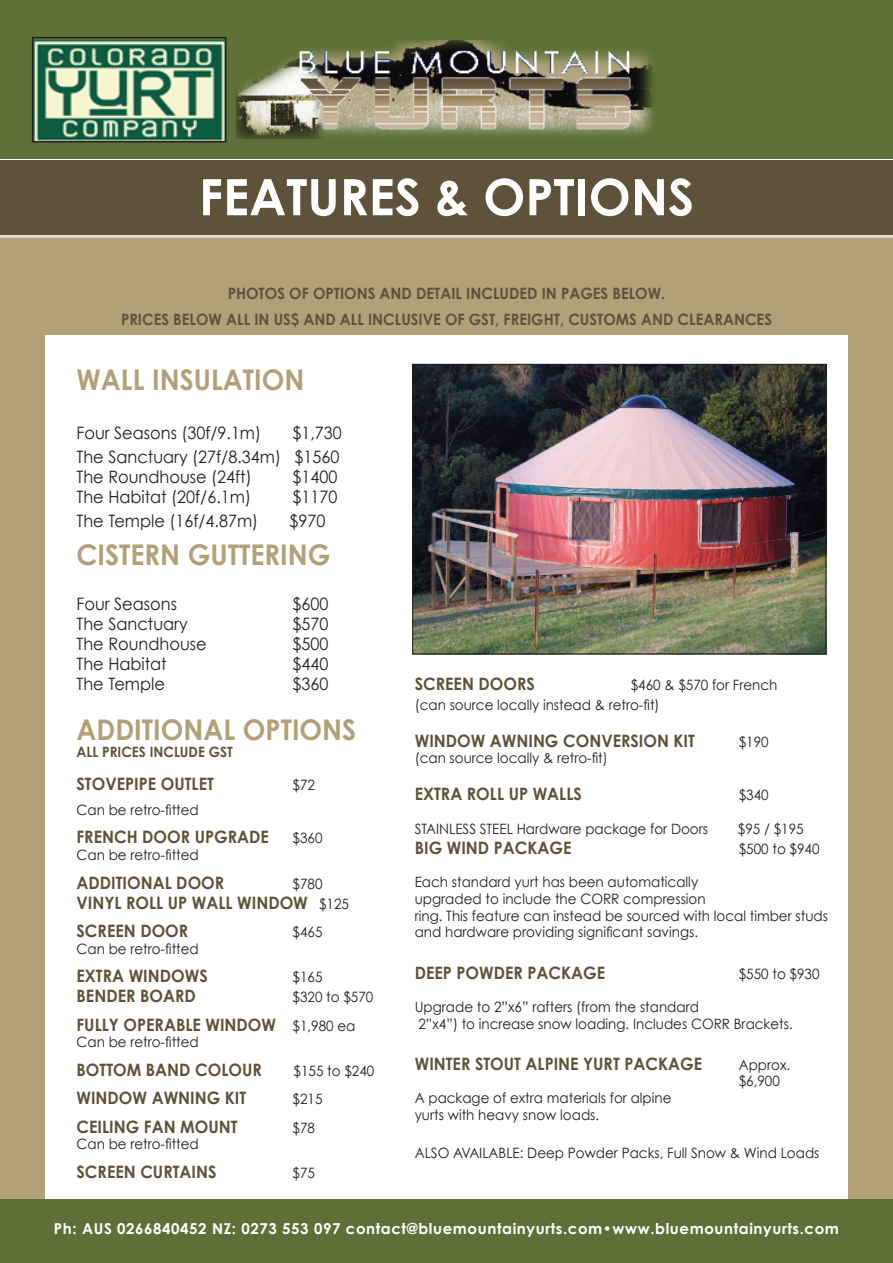
<style>
.page{position:relative;width:893px;height:1263px;background:#fff}
.page>*{position:absolute;margin:0;border:0;box-sizing:border-box;transform-origin:0 0}
.t1{font:700 50.25px "Century Gothic";color:#fff}
.t2{font:700 28.5px "Century Gothic";color:#b2a078;scale:.95 1}
.t3{font:700 17.1px "Century Gothic";color:#5e533a;scale:.95 1}
.t4{font:17.1px/24.3px "Century Gothic";color:#231f20;text-align:right;scale:.95 1}
.t5{font:700 15.6px/26.8px "Century Gothic";color:#5e533a;text-align:center;scale:.95 1}
.t6{font:700 15px "Century Gothic";letter-spacing:.04em;color:#fff}
.t7{font:14.25px/16.6px "Century Gothic";color:#231f20;scale:.95 1}
.t8{font:700 14.25px "Century Gothic";color:#5e533a;scale:.95 1}
.s1{font-weight:400;font-size:14.25px;color:#231f20}
</style>
<div class="page">
<div style="left:0;top:227px;width:893px;height:978px;background:#b2a078"></div>
<div style="left:0;top:161px;width:893px;height:78px;background:#fff;opacity:.75"></div>
<div style="left:0;top:161px;width:893px;height:74px;background:#5e533a"></div>
<div style="left:45px;top:336px;width:803px;height:876px;background:#fff"></div>
<div style="left:0;top:1199px;width:893px;height:64px;background:#5e7037"></div>
<div style="left:0;top:0;width:893px;height:158px;background:#5e7037"></div>
<img style="left:236px;top:41px;width:418px;height:98px">
<img style="left:414px;top:366px;width:410px;height:286px">
<div style="left:412px;top:364px;width:414px;height:290px;border:1px solid #231f20"></div>
<img style="left:35px;top:40px;width:188px;height:99px">
<div style="left:32px;top:37px;width:194px;height:105px;border:2px solid #231f20"></div>
<h1 class="t1" style="left:199px;top:165px;width:493px">FEATURES &amp; OPTIONS</h1>
<p class="t5" style="left:121px;top:279px;width:687px">PHOTOS OF OPTIONS AN D DETAIL INCLUDED IN PAGES BELOW.<br>PRICES BELOW ALL IN US$ AN D ALL INCLUSIVE OF GST, FREIGHT, CUSTOMS AN D CLEARANCES</p>
<h2 class="t2" style="left:77px;top:361px;width:205px">WALL INSULATION</h2>
<p class="t4" style="left:77px;top:420px;width:196px">Four Seasons (30f/9.1m)</p>
<p class="t4" style="left:77px;top:420px;width:281px">$1,730<br>The Sanctuary (27f/8.34m) $1560</p>
<p class="t4" style="left:77px;top:465px;width:186px">The Roundhouse (24ft)</p>
<p class="t4" style="left:293px;top:465px;width:49px">$1400</p>
<p class="t4" style="left:77px;top:485px;width:185px">The Habitat (20f/6.1m)</p>
<p class="t4" style="left:293px;top:485px;width:49px">$1170</p>
<p class="t4" style="left:77px;top:509px;width:193px">The Temple (16f/4.87m)</p>
<p class="t4" style="left:290px;top:509px;width:39px">$970</p>
<h2 class="t2" style="left:77px;top:537px;width:269px">CISTERN GUTTERIN G</h2>
<p class="t4" style="left:77px;top:592px;width:107px">Four Seasons</p>
<p class="t4" style="left:293px;top:592px;width:39px">$600</p>
<p class="t4" style="left:77px;top:612px;width:119px">The Sanctuary</p>
<p class="t4" style="left:293px;top:612px;width:39px">$570</p>
<p class="t4" style="left:77px;top:632px;width:139px">The Roundhouse</p>
<p class="t4" style="left:293px;top:632px;width:39px">$500</p>
<p class="t4" style="left:77px;top:651px;width:97px">The Habitat</p>
<p class="t4" style="left:293px;top:651px;width:39px">$440</p>
<p class="t4" style="left:77px;top:671px;width:95px">The Temple</p>
<p class="t4" style="left:293px;top:671px;width:39px">$360</p>
<h2 class="t2" style="left:77px;top:712px;width:296px">ADDITIONAL OPTIONS</h2>
<p class="t8" style="left:77px;top:743px;width:149px">ALL PRICES INCLUDE GST</p>
<p class="t3" style="left:77px;top:773px;width:146px">STOVEPIP E OUTLET</p>
<p class="t7" style="left:293px;top:776px;width:25px">$72</p>
<p class="t7" style="left:77px;top:801px;width:130px">Can be retro-fitted</p>
<p class="t3" style="left:77px;top:826px;width:204px">FRENCH DOOR UPGRADE</p>
<p class="t7" style="left:293px;top:830px;width:33px">$360</p>
<p class="t7" style="left:77px;top:846px;width:130px">Can be retro-fitted</p>
<p class="t3" style="left:77px;top:872px;width:157px">ADDITIONAL DOO R</p>
<p class="t7" style="left:293px;top:875px;width:33px">$780</p>
<p class="t3" style="left:77px;top:892px;width:133px">VINYL ROLL UP WALL</p>
<p class="t3" style="left:237px;top:892px;width:119px">WINDOW <span class="s1">$125</span></p>
<p class="t3" style="left:77px;top:920px;width:81px">SCREEN DOO</p>
<p class="t3" style="left:179px;top:920px;width:11px">R</p>
<p class="t7" style="left:293px;top:923px;width:33px">$465</p>
<p class="t7" style="left:77px;top:940px;width:130px">Can be retro-fitted</p>
<p class="t3" style="left:77px;top:965px;width:140px">EXTRA WIN DOWS</p>
<p class="t7" style="left:293px;top:968px;width:33px">$165</p>
<p class="t3" style="left:77px;top:985px;width:42px">BENDER</p>
<p class="t3" style="left:140px;top:985px;width:37px">BOARD</p>
<p class="t7" style="left:293px;top:988px;width:86px">$320 to $570</p>
<p class="t3" style="left:77px;top:1014px;width:295px">FULLY OPERABLE WIN DOW <span class="s1">$1,980 ea</span></p>
<p class="t7" style="left:77px;top:1034px;width:130px">Can be retro-fitted</p>
<p class="t3" style="left:77px;top:1059px;width:197px">BOTTOM BAND COLOUR</p>
<p class="t7" style="left:294px;top:1062px;width:86px">$155 to $240</p>
<p class="t3" style="left:77px;top:1087px;width:180px">WIN DOW AWNIN G KIT</p>
<p class="t7" style="left:293px;top:1091px;width:33px">$215</p>
<p class="t3" style="left:77px;top:1116px;width:171px">CEILING FAN MOUNT</p>
<p class="t7" style="left:293px;top:1119px;width:25px">$78</p>
<p class="t7" style="left:77px;top:1136px;width:130px">Can be retro-fitted</p>
<p class="t3" style="left:77px;top:1161px;width:149px">SCREEN CURTAINS</p>
<p class="t7" style="left:293px;top:1164px;width:25px">$75</p>
<p class="t3" style="left:415px;top:673px;width:81px">SCREEN DOO</p>
<p class="t3" style="left:517px;top:673px;width:20px">RS</p>
<p class="t7" style="left:415px;top:674px;width:383px;line-height:20px;text-indent:216px">$460 &amp; $570 for French (can source locally instead &amp; retro-fit)</p>
<p class="t3" style="left:415px;top:730px;width:170px">WIN DOW AWNIN G CON</p>
<p class="t3" style="left:601px;top:730px;width:51px">VERSION</p>
<p class="t3" style="left:674px;top:730px;width:24px">KIT</p>
<p class="t7" style="left:739px;top:733px;width:33px">$190</p>
<p class="t7" style="left:415px;top:750px;width:205px">(can source locally &amp; retro-fit)</p>
<p class="t3" style="left:415px;top:783px;width:177px">EXTRA ROLL UP WALLS</p>
<p class="t7" style="left:739px;top:787px;width:33px">$340</p>
<p class="t7" style="left:415px;top:820px;width:310px">STAINLESS STEEL Hardware package for Doors</p>
<p class="t7" style="left:738px;top:820px;width:71px">$95 / $195</p>
<p class="t3" style="left:415px;top:837px;width:167px">BIG WIN D PACKAGE</p>
<p class="t7" style="left:739px;top:840px;width:86px">$500 to $940</p>
<p class="t7" style="left:415px;top:874px;width:437px">Each standard yurt has been automatically<br>upgraded to include the CORR compression<br>ring. This feature can instead be sourced with local timber studs and hardware providing significant savings.</p>
<p class="t3" style="left:415px;top:961px;width:202px">DEEP POWDER PACKAGE</p>
<p class="t7" style="left:739px;top:965px;width:86px">$550 to $930</p>
<p class="t7" style="left:415px;top:998px;width:399px">Upgrade to 2”x6” rafters (from the standard<br>2”x4”) to increase snow loading. Includes CORR Brackets.</p>
<p class="t3" style="left:415px;top:1053px;width:304px">WINTER STOUT ALPIN E YURT PACKAGE</p>
<p class="t7" style="left:739px;top:1056px;width:56px">Approx. $6,900</p>
<p class="t7" style="left:415px;top:1089px;width:272px">A package of extra materials for alpine yurts with heavy snow loads.</p>
<p class="t7" style="left:415px;top:1144px;width:428px">ALSO AVAILABLE: Deep Powder Packs, Full Snow &amp; Wind Loads</p>
<p class="t6" style="left:54px;top:1219px;width:787px">PH: AUS 0266840452 NZ: 0273 553 097 CONTACT@BLUEMOUNTAINYURTS.COM•WWW.BLUEMOUNTAINYURTS.COM</p>
</div>
